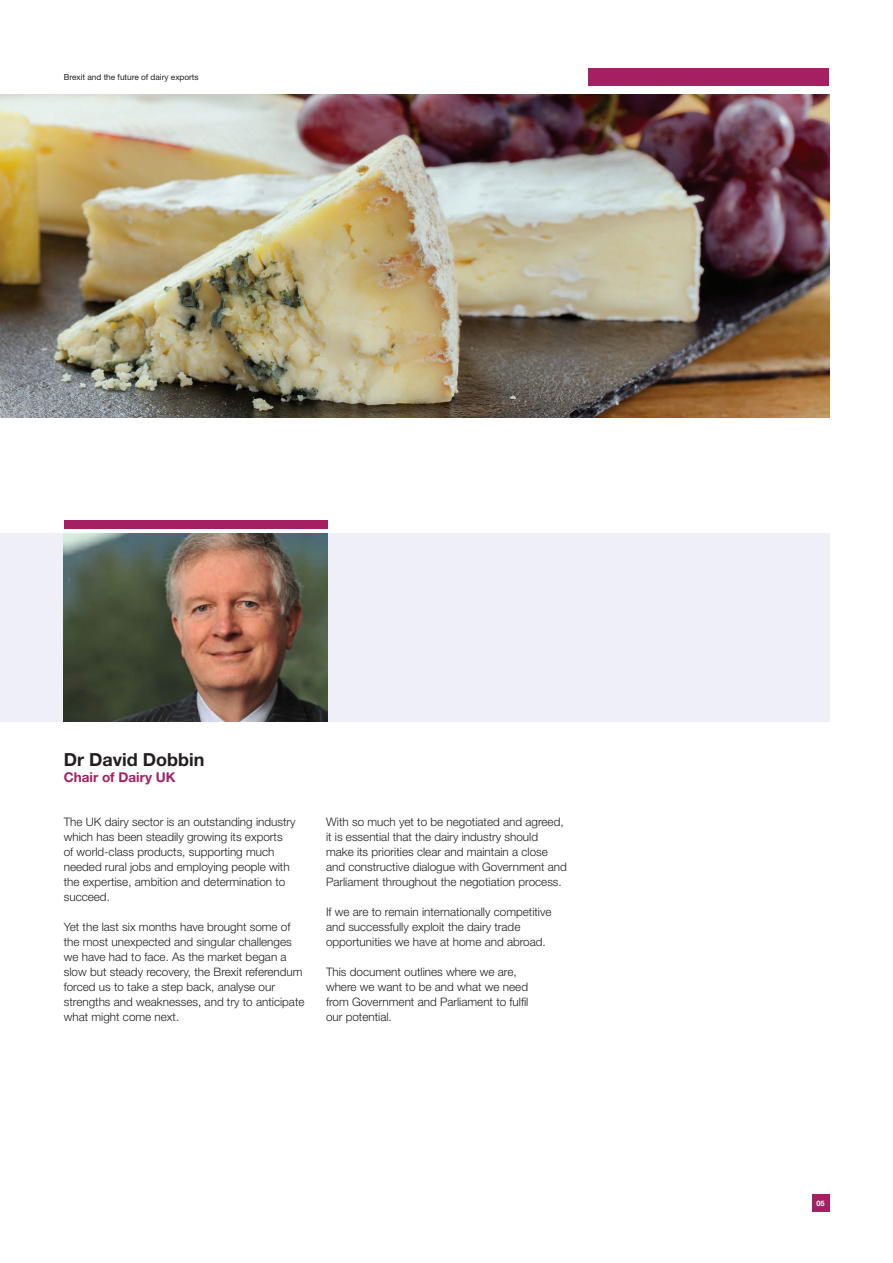
<style>
.page{position:relative;width:893px;height:1263px;background:#fff}
.page>*{position:absolute;margin:0;border:0;box-sizing:border-box;transform-origin:0 0}
.t1{font:700 18px "Helvetica Neue";color:#231f20}
.t2{font:700 13.5px "Helvetica Neue";color:#a42062}
.t3{font:300 11.7px/15px "Helvetica Neue";color:#231f20}
.t4{font:8.25px "Helvetica Neue";color:#231f20}
.t5{font:700 7.5px "Helvetica Neue LT Std";color:#fff}
</style>
<div class="page">
<div style="left:0;top:534px;width:829px;height:188px;background:#eff0f7"></div>
<div style="left:812px;top:1195px;width:17px;height:17px;background:#a42062"></div>
<div style="left:588px;top:68px;width:241px;height:17px;background:#a42062"></div>
<img style="left:521px;top:95px;width:109px;height:16px">
<img style="left:628px;top:109px;width:75px;height:39px">
<img style="left:558px;top:111px;width:70px;height:37px">
<img style="left:593px;top:148px;width:73px;height:39px">
<img style="left:630px;top:95px;width:71px;height:14px">
<img style="left:701px;top:95px;width:37px;height:16px">
<img style="left:811px;top:147px;width:18px;height:114px">
<img style="left:703px;top:111px;width:35px;height:37px">
<img style="left:738px;top:95px;width:73px;height:129px">
<img style="left:738px;top:413px;width:73px;height:5px">
<img style="left:628px;top:413px;width:38px;height:5px">
<img style="left:593px;top:415px;width:35px;height:3px">
<img style="left:448px;top:413px;width:73px;height:5px">
<img style="left:0;top:413px;width:303px;height:5px">
<img style="left:193px;top:413px;width:75px;height:5px">
<img style="left:123px;top:415px;width:70px;height:3px">
<img style="left:0;top:376px;width:50px;height:39px">
<img style="left:0;top:337px;width:50px;height:39px">
<img style="left:121px;top:337px;width:74px;height:78px">
<img style="left:50px;top:339px;width:71px;height:74px">
<img style="left:48px;top:261px;width:75px;height:78px">
<img style="left:0;top:263px;width:48px;height:74px">
<img style="left:593px;top:376px;width:37px;height:39px">
<img style="left:521px;top:148px;width:72px;height:270px">
<img style="left:485px;top:339px;width:71px;height:74px">
<img style="left:483px;top:261px;width:75px;height:78px">
<img style="left:448px;top:263px;width:35px;height:74px">
<img style="left:303px;top:111px;width:35px;height:74px">
<img style="left:338px;top:109px;width:38px;height:78px">
<img style="left:303px;top:185px;width:37px;height:78px">
<img style="left:266px;top:148px;width:37px;height:115px">
<img style="left:195px;top:187px;width:71px;height:74px">
<img style="left:123px;top:263px;width:70px;height:74px">
<img style="left:193px;top:261px;width:75px;height:78px">
<img style="left:193px;top:109px;width:75px;height:78px">
<img style="left:123px;top:111px;width:70px;height:74px">
<img style="left:0;top:185px;width:50px;height:78px">
<img style="left:0;top:111px;width:48px;height:74px">
<img style="left:48px;top:109px;width:75px;height:78px">
<img style="left:121px;top:185px;width:74px;height:78px">
<img style="left:50px;top:187px;width:71px;height:74px">
<img style="left:268px;top:263px;width:70px;height:74px">
<img style="left:338px;top:261px;width:38px;height:78px">
<img style="left:195px;top:339px;width:71px;height:74px">
<img style="left:266px;top:337px;width:74px;height:78px">
<img style="left:376px;top:109px;width:72px;height:309px">
<img style="left:340px;top:339px;width:71px;height:74px">
<img style="left:411px;top:337px;width:74px;height:78px">
<img style="left:340px;top:187px;width:71px;height:74px">
<img style="left:411px;top:185px;width:74px;height:78px">
<img style="left:666px;top:148px;width:72px;height:270px">
<img style="left:701px;top:185px;width:74px;height:78px">
<img style="left:630px;top:187px;width:71px;height:74px">
<img style="left:630px;top:339px;width:71px;height:74px">
<img style="left:701px;top:337px;width:74px;height:78px">
<img style="left:774px;top:261px;width:55px;height:152px">
<img style="left:738px;top:224px;width:73px;height:152px">
<img style="left:703px;top:263px;width:71px;height:74px">
<img style="left:811px;top:301px;width:18px;height:117px">
<img style="left:485px;top:187px;width:71px;height:74px">
<img style="left:556px;top:185px;width:74px;height:78px">
<img style="left:593px;top:224px;width:73px;height:152px">
<img style="left:558px;top:263px;width:70px;height:74px">
<img style="left:628px;top:261px;width:75px;height:78px">
<img style="left:413px;top:111px;width:35px;height:74px">
<img style="left:448px;top:95px;width:73px;height:129px">
<img style="left:483px;top:109px;width:75px;height:78px">
<img style="left:340px;top:95px;width:71px;height:14px">
<img style="left:411px;top:95px;width:74px;height:16px">
<img style="left:231px;top:109px;width:72px;height:39px">
<img style="left:266px;top:95px;width:74px;height:16px">
<img style="left:811px;top:109px;width:18px;height:38px">
<img style="left:775px;top:95px;width:54px;height:14px">
<img style="left:64px;top:534px;width:263px;height:188px">
<div style="left:64px;top:521px;width:263px;height:8px;background:#a42062"></div>
<p class="t4" style="left:64px;top:72px;width:136px">Brexit and the future of dairy exports</p>
<h1 class="t1" style="left:64px;top:748px;width:142px">Dr David Dobbin</h1>
<p class="t2" style="left:64px;top:769px;width:113px">Chair of Dairy UK</p>
<p class="t3" style="left:64px;top:814px;width:233px">The UK dairy sector is an outstanding industry which has been steadily growing its exports<br>of world-class products, supporting much needed rural jobs and employing people with the expertise, ambition and determination to succeed.</p>
<p class="t3" style="left:64px;top:919px;width:242px">Yet the last six months have brought some of the most unexpected and singular challenges we have had to face. As the market began a slow but steady recovery, the Brexit referendum forced us to take a step back, analyse our strengths and weaknesses, and try to anticipate what might come next.</p>
<p class="t3" style="left:326px;top:814px;width:242px">With so much yet to be negotiated and agreed, it is essential that the dairy industry should make its priorities clear and maintain a close and constructive dialogue with Government and Parliament throughout the negotiation process.</p>
<p class="t3" style="left:326px;top:904px;width:227px">If we are to remain internationally competitive and successfully exploit the dairy trade opportunities we have at home and abroad.</p>
<p class="t3" style="left:326px;top:964px;width:204px">This document outlines where we are, where we want to be and what we need from Government and Parliament to fulfil our potential.</p>
<p class="t5" style="left:816px;top:1199px;width:10px">05</p>
</div>
